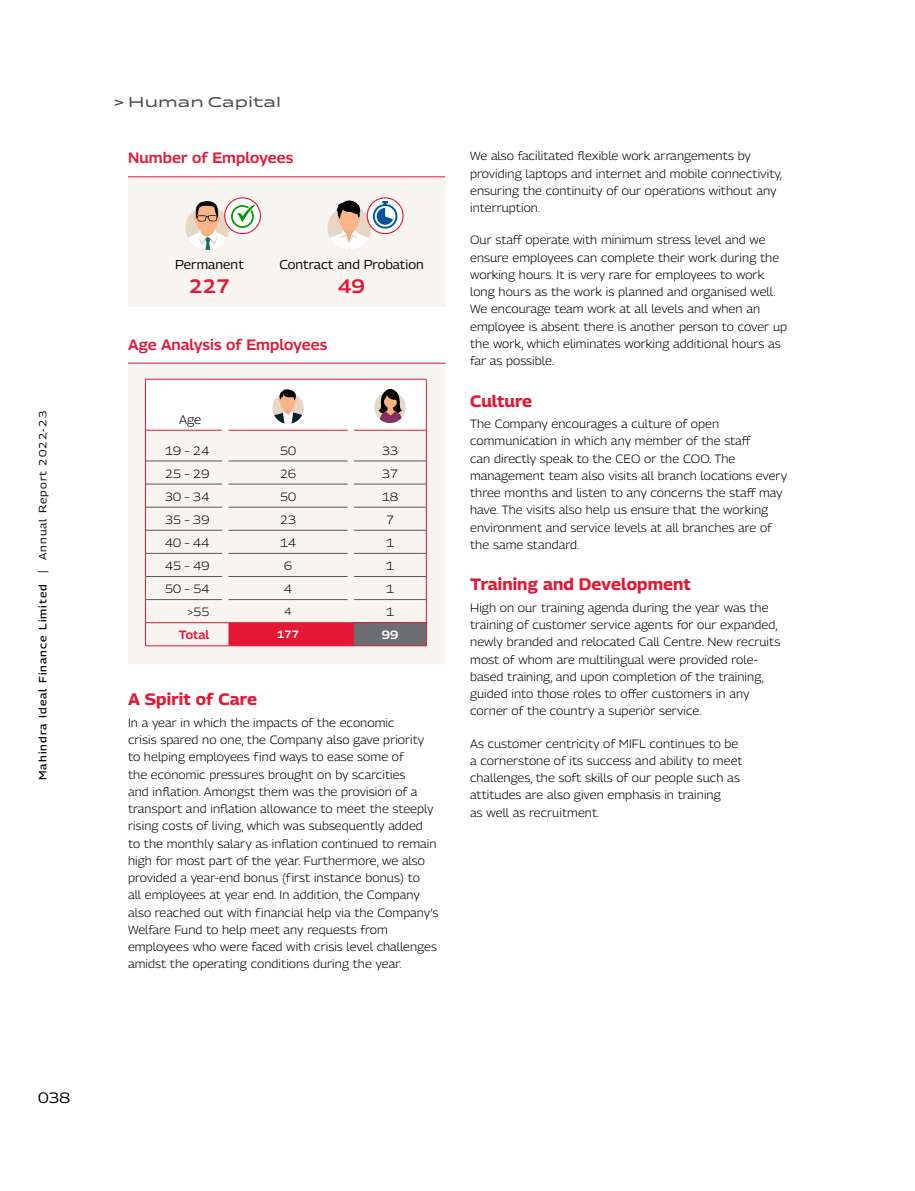
<style>
.page{position:relative;width:915px;height:1191px;background:#fff}
.page>*{position:absolute;margin:0;border:0;box-sizing:border-box;transform-origin:0 0}
.t1{font:600 19.5px "Georama Semi Expanded";color:#e31837;scale:.95 1}
.t2{font:700 16.5px "Georama Semi Expanded";letter-spacing:.005em;color:#e31837;scale:.95 1}
.t3{font:600 15px "Georama Semi Expanded";color:#e31837;scale:.95 1}
.t4{font:500 15px "Quantum DV Rise";letter-spacing:.005em;color:#4d4d4f;scale:.9 1}
.t5{font:15px "Georama Semi Expanded";color:#000}
.t6{font:12.75px "Georama Semi Expanded";letter-spacing:.005em;color:#000;scale:.95 1}
.t7{font:300 12.3px "Georama Semi Expanded";color:#000;scale:.95 1}
.t8{font:300 12px/17.2px "Georama Semi Expanded";letter-spacing:.005em;color:#000;scale:.95 1}
.t9{font:600 12px "Georama Semi Expanded";color:#e31837;scale:.95 1}
.t10{font:600 12px "Georama Semi Expanded";color:#fff;scale:.95 1}
.t11{font:500 10.5px "Georama Semi Expanded";letter-spacing:.1em;color:#000}
.t12{font:600 10.5px "Georama Semi Expanded";color:#fff;scale:.95 1}
.t13{font:300 10.5px "Georama Semi Expanded";color:#000;scale:.95 1}
.s1{font-weight:400}
</style>
<div class="page">
<div style="left:128px;top:177px;width:317px;height:129px;background:#f8f4ef"></div>
<hr style="left:128px;top:176px;width:317px;height:1px;background:#e31837">
<svg style="left:367px;top:198px;width:36px;height:36px"></svg>
<div style="left:366px;top:197px;width:37px;height:37px;border:1px solid #e31837;border-radius:50%"></div>
<svg style="left:327px;top:200px;width:70px;height:50px"></svg>
<svg style="left:225px;top:198px;width:35px;height:36px"></svg>
<div style="left:224px;top:197px;width:37px;height:37px;border:1px solid #e31837;border-radius:50%"></div>
<svg style="left:185px;top:201px;width:70px;height:49px"></svg>
<div style="left:128px;top:362px;width:317px;height:302px;background:#f8f4ef"></div>
<div style="left:354px;top:622px;width:72px;height:24px;background:#6d6e71"></div>
<hr style="left:146px;top:461px;width:76px;height:1px;background:#58595b">
<hr style="left:228px;top:461px;width:119px;height:1px;background:#58595b">
<hr style="left:354px;top:461px;width:72px;height:1px;background:#58595b">
<hr style="left:146px;top:484px;width:76px;height:1px;background:#58595b">
<hr style="left:228px;top:484px;width:119px;height:1px;background:#58595b">
<hr style="left:354px;top:484px;width:72px;height:1px;background:#58595b">
<hr style="left:146px;top:507px;width:76px;height:1px;background:#58595b">
<hr style="left:228px;top:507px;width:119px;height:1px;background:#58595b">
<hr style="left:354px;top:507px;width:72px;height:1px;background:#58595b">
<hr style="left:146px;top:530px;width:76px;height:1px;background:#58595b">
<hr style="left:228px;top:530px;width:119px;height:1px;background:#58595b">
<hr style="left:354px;top:530px;width:72px;height:1px;background:#58595b">
<hr style="left:146px;top:553px;width:76px;height:1px;background:#58595b">
<hr style="left:228px;top:553px;width:119px;height:1px;background:#58595b">
<hr style="left:354px;top:553px;width:72px;height:1px;background:#58595b">
<hr style="left:146px;top:576px;width:76px;height:1px;background:#58595b">
<hr style="left:228px;top:576px;width:119px;height:1px;background:#58595b">
<hr style="left:354px;top:576px;width:72px;height:1px;background:#58595b">
<hr style="left:146px;top:599px;width:76px;height:1px;background:#58595b">
<hr style="left:228px;top:599px;width:119px;height:1px;background:#58595b">
<hr style="left:354px;top:599px;width:72px;height:1px;background:#58595b">
<hr style="left:146px;top:430px;width:76px;height:1px;background:#e31837">
<hr style="left:228px;top:430px;width:119px;height:1px;background:#e31837">
<hr style="left:354px;top:430px;width:72px;height:1px;background:#e31837">
<hr style="left:145px;top:430px;width:1px;height:31px;background:#e31837">
<svg style="left:145px;top:461px;width:1px;height:184px"></svg>
<hr style="left:426px;top:379px;width:1px;height:51px;background:#e31837">
<hr style="left:426px;top:430px;width:1px;height:31px;background:#e31837">
<svg style="left:426px;top:461px;width:1px;height:184px"></svg>
<hr style="left:145px;top:622px;width:77px;height:1px;background:#e31837">
<hr style="left:145px;top:645px;width:77px;height:1px;background:#e31837">
<hr style="left:354px;top:622px;width:72px;height:1px;background:#e31837">
<svg style="left:222px;top:622px;width:132px;height:24px;background:#e42340"></svg>
<hr style="left:354px;top:645px;width:72px;height:1px;background:#e31837">
<svg style="left:145px;top:379px;width:281px;height:51px"></svg>
<hr style="left:128px;top:363px;width:317px;height:1px;background:#e31837">
<p class="t11" style="left:35px;top:780px;width:370px;rotate:-90deg">Mahindra Ideal Finance Limited <span class="s1">| Annual Report 2022-23</span></p>
<p class="t4" style="left:114px;top:93px;width:187px">&gt; Human Capital</p>
<p class="t3" style="left:128px;top:147px;width:175px">Number of Employees</p>
<p class="t6" style="left:175px;top:256px;width:74px">Permanent</p>
<h1 class="t1" style="left:189px;top:272px;width:44px">227</h1>
<p class="t6" style="left:279px;top:256px;width:153px">Contract and Probation</p>
<h1 class="t1" style="left:338px;top:272px;width:30px">49</h1>
<p class="t3" style="left:128px;top:333px;width:211px">Age Analysis of Employees</p>
<p class="t7" style="left:179px;top:410px;width:25px">Age</p>
<p class="t8" style="left:165px;top:441px;width:48px">19 – 24</p>
<p class="t8" style="left:280px;top:441px;width:18px">50</p>
<p class="t8" style="left:382px;top:441px;width:18px">33</p>
<p class="t8" style="left:165px;top:464px;width:48px">25 – 29</p>
<p class="t8" style="left:280px;top:464px;width:18px">26</p>
<p class="t8" style="left:382px;top:464px;width:18px">37</p>
<p class="t8" style="left:165px;top:488px;width:48px">30 – 34</p>
<p class="t8" style="left:280px;top:488px;width:18px">50</p>
<p class="t8" style="left:382px;top:488px;width:18px">18</p>
<p class="t8" style="left:165px;top:511px;width:48px">35 – 39</p>
<p class="t8" style="left:280px;top:511px;width:18px">23</p>
<p class="t8" style="left:386px;top:511px;width:10px">7</p>
<p class="t8" style="left:165px;top:534px;width:48px">40 – 44</p>
<p class="t8" style="left:280px;top:534px;width:18px">14</p>
<p class="t8" style="left:386px;top:534px;width:10px">1</p>
<p class="t8" style="left:165px;top:557px;width:48px">45 – 49</p>
<p class="t8" style="left:284px;top:557px;width:10px">6</p>
<p class="t8" style="left:386px;top:557px;width:10px">1</p>
<p class="t8" style="left:165px;top:580px;width:48px">50 – 54</p>
<p class="t8" style="left:284px;top:580px;width:10px">4</p>
<p class="t8" style="left:386px;top:580px;width:10px">1</p>
<p class="t8" style="left:187px;top:603px;width:24px">&gt;55</p>
<p class="t13" style="left:284px;top:603px;width:9px">4</p>
<p class="t8" style="left:386px;top:603px;width:10px">1</p>
<p class="t9" style="left:179px;top:626px;width:34px">Total</p>
<p class="t12" style="left:277px;top:626px;width:25px">177</p>
<p class="t10" style="left:381px;top:626px;width:19px">99</p>
<h2 class="t2" style="left:128px;top:687px;width:137px">A Spirit of Care</h2>
<p class="t8" style="left:128px;top:713px;width:328px">In a year in which the impacts of the economic<br>crisis spared no one, the Company also gave priority to helping employees find ways to ease some of<br>the economic pressures brought on by scarcities<br>and inflation. Amongst them was the provision of a transport and inflation allowance to meet the steeply rising costs of living, which was subsequently added<br>to the monthly salary as inflation continued to remain high for most part of the year. Furthermore, we also provided a year-end bonus (first instance bonus) to<br>all employees at year end. In addition, the Company also reached out with financial help via the Company’s Welfare Fund to help meet any requests from employees who were faced with crisis level challenges amidst the operating conditions during the year.</p>
<p class="t8" style="left:470px;top:147px;width:330px">We also facilitated flexible work arrangements by providing laptops and internet and mobile connectivity, ensuring the continuity of our operations without any interruption.</p>
<p class="t8" style="left:470px;top:231px;width:335px">Our staff operate with minimum stress level and we ensure employees can complete their work during the working hours. It is very rare for employees to work long hours as the work is planned and organised well.<br>We encourage team work at all levels and when an employee is absent there is another person to cover up the work, which eliminates working additional hours as far as possible.</p>
<h2 class="t2" style="left:470px;top:389px;width:67px">Culture</h2>
<p class="t8" style="left:470px;top:415px;width:335px">The Company encourages a culture of open communication in which any member of the staff<br>can directly speak to the CEO or the COO. The management team also visits all branch locations every three months and listen to any concerns the staff may have. The visits also help us ensure that the working environment and service levels at all branches are of the same standard.</p>
<h2 class="t2" style="left:470px;top:572px;width:234px">Training and Development</h2>
<p class="t8" style="left:470px;top:598px;width:328px">High on our training agenda during the year was the training of customer service agents for our expanded, newly branded and relocated Call Centre. New recruits most of whom are multilingual were provided role&shy;based training, and upon completion of the training, guided into those roles to offer customers in any corner of the country a superior service.</p>
<p class="t8" style="left:470px;top:734px;width:288px">As customer centricity of MIFL continues to be a cornerstone of its success and ability to meet challenges, the soft skills of our people such as attitudes are also given emphasis in training<br>as well as recruitment.</p>
<p class="t5" style="left:38px;top:1086px;width:33px">038</p>
</div>
